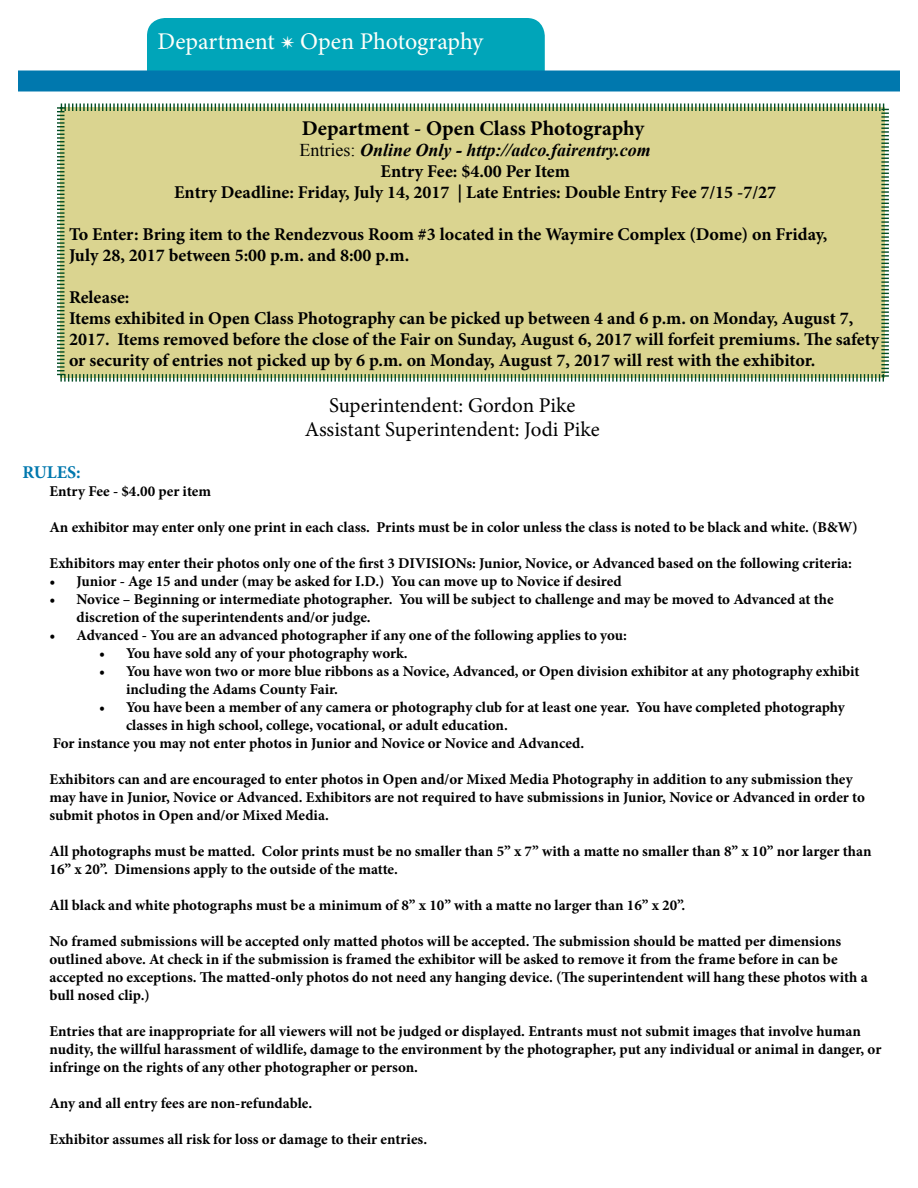
<style>
.page{position:relative;width:918px;height:1188px;background:#fff}
.page>*{position:absolute;margin:0;border:0;box-sizing:border-box;transform-origin:0 0}
.t1{font:24px "Minion Pro";color:#fffffa}
.t2{font:21px/24px "Minion Pro";letter-spacing:-.005em;color:#000;text-align:center}
.t3{font:700 21px "Minion Pro";color:#000}
.t4{font:700 18px/21px "Minion Pro";color:#000}
.t5{font:italic 700 18px "Times New Roman";color:#000}
.t6{font:700 18px "Minion Pro";color:#0078ae}
.t7{font:700 15px/18px "Minion Pro";color:#000}
.s1{font-weight:400;font-style:normal}
</style>
<div class="page">
<div style="left:147px;top:18px;width:398px;height:72px;background:#00a5b9;border-radius:18px"></div>
<div style="left:18px;top:70px;width:882px;height:22px;background:#0078ae"></div>
<div style="left:57px;top:103px;width:832px;height:279px;background:#dad490"></div>
<h1 class="t1" style="left:158px;top:25px;width:327px">Department ✴ Open Photography</h1>
<h2 class="t3" style="left:302px;top:113px;width:344px">Department - Open Class Photography</h2>
<p class="t5" style="left:300px;top:137px;width:353px"><span class="s1">Entries:</span> Online Only - http://adco.fairentry.com</p>
<p class="t4" style="left:174px;top:160px;width:604px;text-align:center">Entry Fee: $4.00 Per Item<br>Entry Deadline: Friday, July 14, 2017 | Late Entries: Double Entry Fee 7/15 -7/27</p>
<p class="t4" style="left:69px;top:223px;width:760px">To Enter: Bring item to the Rendezvous Room #3 located in the Waymire Complex (Dome) on Friday,<br>July 28, 2017 between 5:00 p.m. and 8:00 p.m.</p>
<p class="t4" style="left:69px;top:286px;width:812px">Release:<br>Items exhibited in Open Class Photography can be picked up between 4 and 6 p.m. on Monday, August 7, 2017. Items removed before the close of the Fair on Sunday, August 6, 2017 will forfeit premiums. The safety or security of entries not picked up by 6 p.m. on Monday, August 7, 2017 will rest with the exhibitor.</p>
<h2 class="t2" style="left:305px;top:393px;width:296px">Superintendent: Gordon Pike<br>Assistant Superintendent: Jodi Pike</h2>
<p class="t6" style="left:22px;top:459px;width:60px">RULES:</p>
<p class="t7" style="left:50px;top:482px;width:163px">Entry Fee - $4.00 per item</p>
<p class="t7" style="left:50px;top:518px;width:810px">An exhibitor may enter only one print in each class. Prints must be in color unless the class is noted to be black and white. (B&amp;W)</p>
<p class="t7" style="left:50px;top:554px;width:804px">Exhibitors may enter their photos only one of the first 3 DIVISIONs: Junior, Novice, or Advanced based on the following criteria:</p>
<p class="t7" style="left:50px;top:572px;width:574px">• Junior - Age 15 and under (may be asked for I.D.) You can move up to Novice if desired</p>
<p class="t7" style="left:76px;top:590px;width:759px;text-indent:-27px">• Novice – Beginning or intermediate photographer. You will be subject to challenge and may be moved to Advanced at the discretion of the superintendents and/or judge.</p>
<p class="t7" style="left:50px;top:626px;width:579px">• Advanced - You are an advanced photographer if any one of the following applies to you:</p>
<p class="t7" style="left:99px;top:644px;width:310px">• You have sold any of your photography work.</p>
<p class="t7" style="left:126px;top:662px;width:735px;text-indent:-27px">• You have won two or more blue ribbons as a Novice, Advanced, or Open division exhibitor at any photography exhibit including the Adams County Fair.</p>
<p class="t7" style="left:99px;top:698px;width:747px">• You have been a member of any camera or photography club for at least one year. You have completed photography</p>
<p class="t7" style="left:126px;top:716px;width:383px">classes in high school, college, vocational, or adult education.</p>
<p class="t7" style="left:53px;top:734px;width:533px">For instance you may not enter photos in Junior and Novice or Novice and Advanced.</p>
<p class="t7" style="left:50px;top:770px;width:817px">Exhibitors can and are encouraged to enter photos in Open and/or Mixed Media Photography in addition to any submission they may have in Junior, Novice or Advanced. Exhibitors are not required to have submissions in Junior, Novice or Advanced in order to submit photos in Open and/or Mixed Media.</p>
<p class="t7" style="left:50px;top:842px;width:824px">All photographs must be matted. Color prints must be no smaller than 5” x 7” with a matte no smaller than 8” x 10” nor larger than<br>16” x 20”. Dimensions apply to the outside of the matte.</p>
<p class="t7" style="left:50px;top:896px;width:637px">All black and white photographs must be a minimum of 8” x 10” with a matte no larger than 16” x 20”.</p>
<p class="t7" style="left:50px;top:932px;width:820px">No framed submissions will be accepted only matted photos will be accepted. The submission should be matted per dimensions outlined above. At check in if the submission is framed the exhibitor will be asked to remove it from the frame before in can be accepted no exceptions. The matted-only photos do not need any hanging device. (The superintendent will hang these photos with a bull nosed clip.)</p>
<p class="t7" style="left:50px;top:1022px;width:833px">Entries that are inappropriate for all viewers will not be judged or displayed. Entrants must not submit images that involve human nudity, the willful harassment of wildlife, damage to the environment by the photographer, put any individual or animal in danger, or infringe on the rights of any other photographer or person.</p>
<p class="t7" style="left:50px;top:1094px;width:264px">Any and all entry fees are non-refundable.</p>
<p class="t7" style="left:50px;top:1130px;width:379px">Exhibitor assumes all risk for loss or damage to their entries.</p>
</div>
